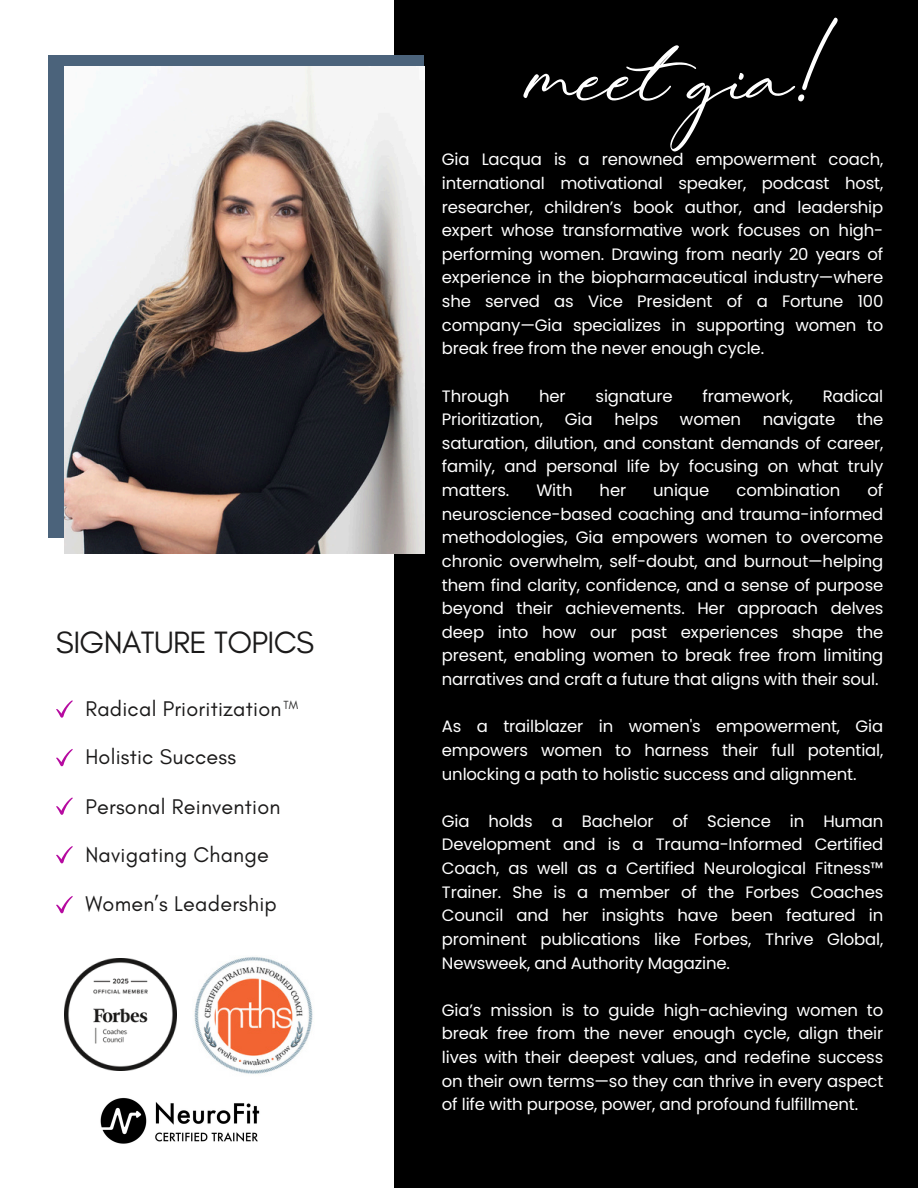
<style>
.page{position:relative;width:918px;height:1188px;background:#fff}
.page>*{position:absolute;margin:0;border:0;box-sizing:border-box;transform-origin:0 0}
.t1{font:51px "Lovely Hydrillas";color:#fff}
.t2{font:31.35px "Glacial Indifference";letter-spacing:-.02em;color:#1b1a1a}
.t3{font:21.6px "Glacial Indifference";letter-spacing:.01em;color:#1b1a1a}
.t4{font:16.5px/23.7px "Poppins";letter-spacing:-.01em;color:#fff;text-align:justify}
.t5{font:12px "Glacial Indifference";color:#302f2f}
</style>
<div class="page">
<div style="left:395px;top:0;width:523px;height:1188px;background:#000"></div>
<div style="left:49px;top:55px;width:375px;height:483px;background:#4b637b"></div>
<img style="left:64px;top:67px;width:360px;height:487px">
<svg style="left:56px;top:700px;width:17px;height:18px"></svg>
<svg style="left:56px;top:749px;width:17px;height:17px"></svg>
<svg style="left:56px;top:797px;width:17px;height:18px"></svg>
<svg style="left:56px;top:846px;width:17px;height:17px"></svg>
<svg style="left:56px;top:896px;width:17px;height:17px"></svg>
<img style="left:100px;top:1097px;width:160px;height:47px">
<img style="left:194px;top:957px;width:119px;height:117px">
<img style="left:64px;top:958px;width:113px;height:113px">
<p class="t2" style="left:56px;top:623px;width:260px">SIGNATURE TOPICS</p>
<p class="t3" style="left:85px;top:695px;width:198px">Radical Prioritization</p>
<h3 class="t5" style="left:284px;top:698px;width:16px">TM</h3>
<h3 class="t3" style="left:85px;top:744px;width:152px">Holistic Success</h3>
<p class="t3" style="left:85px;top:794px;width:197px">Personal Reinvention</p>
<p class="t3" style="left:85px;top:841px;width:185px">Navigating Change</p>
<h2 class="t3" style="left:85px;top:891px;width:193px">Women’s Leadership</h2>
<h1 class="t1" style="left:526px;top:51px;width:301px">meetgia!</h1>
<h4 class="t4" style="left:442px;top:148px;width:443px">Gia Lacqua is a renowned empowerment coach, international motivational speaker, podcast host, researcher, children’s book author, and leadership expert whose transformative work focuses on high&shy;performing women. Drawing from nearly 20 years of experience in the biopharmaceutical industry—where she served as Vice President of a Fortune 100 company—Gia specializes in supporting women to break free from the never enough cycle.</h4>
<h4 class="t4" style="left:442px;top:384px;width:69px">Through</h4>
<h4 class="t4" style="left:539px;top:384px;width:28px">her</h4>
<h4 class="t4" style="left:596px;top:384px;width:79px">signature</h4>
<h4 class="t4" style="left:703px;top:384px;width:92px">framework,</h4>
<h4 class="t4" style="left:823px;top:384px;width:62px">Radical</h4>
<h4 class="t4" style="left:442px;top:408px;width:103px">Prioritization,</h4>
<h4 class="t4" style="left:565px;top:408px;width:29px">Gia</h4>
<h4 class="t4" style="left:614px;top:408px;width:45px">helps</h4>
<h4 class="t4" style="left:680px;top:408px;width:63px">women</h4>
<h4 class="t4" style="left:763px;top:408px;width:74px">navigate</h4>
<h4 class="t4" style="left:442px;top:408px;width:443px;text-indent:415px">the saturation, dilution, and constant demands of career, family, and personal life by focusing on what truly matters.</h4>
<h4 class="t4" style="left:442px;top:478px;width:443px;text-indent:426px">of neuroscience-based coaching and trauma-informed methodologies, Gia empowers women to overcome chronic overwhelm, self-doubt, and burnout—helping them find clarity, confidence, and a sense of purpose beyond their achievements. Her approach delves deep into how our past experiences shape the present, enabling women to break free from limiting narratives and craft a future that aligns with their soul.</h4>
<h4 class="t4" style="left:442px;top:715px;width:443px">As a trailblazer in women's empowerment, Gia empowers women to harness their full potential, unlocking a path to holistic success and alignment.</h4>
<h4 class="t4" style="left:442px;top:809px;width:443px">Gia holds a Bachelor of Science in Human Development and is a Trauma-Informed Certified Coach, as well as a Certified Neurological Fitness™ Trainer. She is a member of the Forbes Coaches Council and her insights have been featured in prominent publications like Forbes, Thrive Global, Newsweek, and Authority Magazine.</h4>
<h4 class="t4" style="left:442px;top:998px;width:443px">Gia’s mission is to guide high-achieving women to break free from the never enough cycle, align their lives with their deepest values, and redefine success on their own terms—so they can thrive in every aspect of life with purpose, power, and profound fulfillment.</h4>
<h4 class="t4" style="left:536px;top:478px;width:38px">With</h4>
<h4 class="t4" style="left:600px;top:478px;width:28px">her</h4>
<h4 class="t4" style="left:653px;top:478px;width:58px">unique</h4>
<h4 class="t4" style="left:737px;top:478px;width:105px">combination</h4>
</div>
